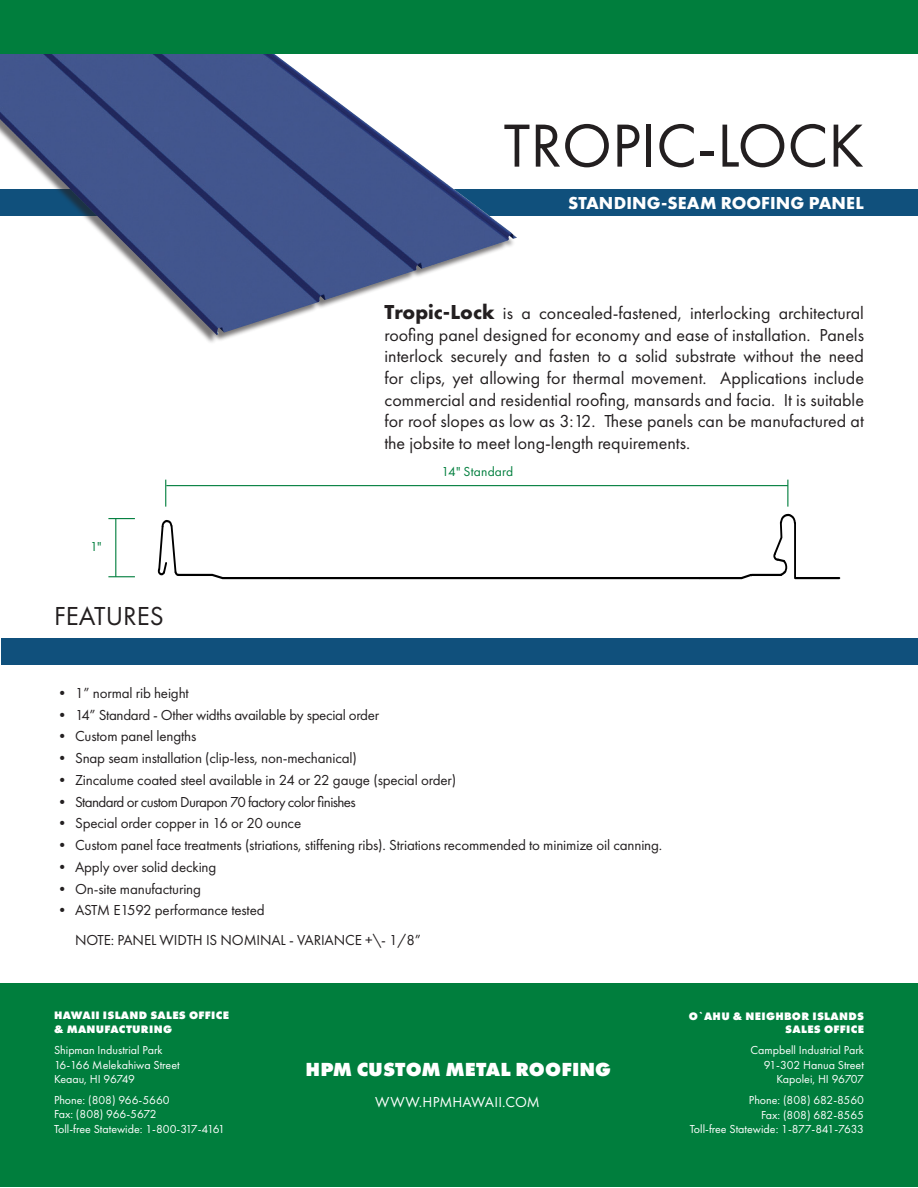
<style>
.page{position:relative;width:918px;height:1188px;background:#fff}
.page>*{position:absolute;margin:0;border:0;box-sizing:border-box;transform-origin:0 0}
.t1{font:63px "Futura PT";color:#231f20}
.t2{font:27px "Futura PT";color:#231f20}
.t3{font:800 19.65px "Futura PT";color:#fff}
.t4{font:18px/21.6px "Futura PT";color:#231f20;text-align:justify}
.t5{font:700 18px "Futura PT";letter-spacing:.01em;color:#fff}
.t6{font:15px/30px "Futura PT";letter-spacing:-.01em;color:#231f20}
.t7{font:15px "Futura PT";letter-spacing:-.04em;color:#231f20}
.t8{font:15px "Futura PT";letter-spacing:.005em;color:#fff}
.t9{font:13.5px "Futura PT";letter-spacing:.01em;color:#007e3d}
.t10{font:12px "Futura PT";color:#fff}
.t11{font:12px "Futura PT";letter-spacing:-.025em;color:#fff}
.t12{font:800 11.25px/13.5px "Futura PT";letter-spacing:.025em;color:#fff;text-align:right}
.s1{font-weight:700;font-size:21px}
</style>
<div class="page">
<div style="left:0;top:189px;width:918px;height:27px;background:#10507c"></div>
<img style="left:0;top:54px;width:517px;height:281px">
<div style="left:2px;top:638px;width:916px;height:27px;background:#10507c"></div>
<hr style="left:115px;top:519px;width:1px;height:58px;background:#007e3d">
<svg style="left:108px;top:518px;width:27px;height:1px"></svg>
<svg style="left:108px;top:576px;width:27px;height:1px"></svg>
<hr style="left:166px;top:485px;width:622px;height:1px;background:#007e3d">
<svg style="left:787px;top:480px;width:1px;height:27px"></svg>
<svg style="left:165px;top:480px;width:1px;height:27px"></svg>
<div style="left:0;top:0;width:918px;height:54px;background:#007e3d"></div>
<div style="left:0;top:984px;width:918px;height:203px;background:#007e3d"></div>
<svg style="left:158px;top:514px;width:683px;height:65px"></svg>
<p class="t1" style="left:504px;top:108px;width:362px">TROPIC-LOCK</p>
<p class="t5" style="left:568px;top:191px;width:297px">STANDING-SEAM ROOFING PANEL</p>
<p class="t9" style="left:90px;top:538px;width:13px">1"</p>
<p class="t2" style="left:54px;top:600px;width:111px">FEATURES</p>
<p class="t4" style="left:384px;top:302px;width:481px"><span class="s1">Tropic-Lock</span> is a concealed-fastened, interlocking architectural roofing panel designed for economy and ease of installation. Panels interlock securely and fasten to a solid substrate without the need for clips, yet allowing for thermal movement. Applications include commercial and residential roofing, mansards and facia. It is suitable for roof slopes as low as 3:12. These panels can be manufactured at the jobsite to meet long-length requirements.</p>
<p class="t9" style="left:441px;top:464px;width:74px">14" Standard</p>
<p class="t6" style="left:55px;top:678px;width:136px">• 1” normal rib height</p>
<p class="t6" style="left:55px;top:700px;width:326px">• 14” Standard - Other widths available by special order</p>
<p class="t6" style="left:55px;top:721px;width:143px">• Custom panel lengths</p>
<p class="t6" style="left:55px;top:743px;width:304px">• Snap seam installation (clip-less, non-mechanical)</p>
<p class="t6" style="left:55px;top:765px;width:403px">• Zincalume coated steel available in 24 or 22 gauge (special order)</p>
<p class="t7" style="left:55px;top:793px;width:302px">• Standard or custom Durapon 70 factory color finishes</p>
<p class="t6" style="left:55px;top:808px;width:248px">• Special order copper in 16 or 20 ounce</p>
<p class="t6" style="left:55px;top:830px;width:609px">• Custom panel face treatments (striations, stiffening ribs). Striations recommended to minimize oil canning.</p>
<p class="t6" style="left:55px;top:852px;width:163px">• Apply over solid decking</p>
<p class="t6" style="left:55px;top:874px;width:148px">• On-site manufacturing</p>
<p class="t6" style="left:75px;top:895px;width:347px;text-indent:-20px">• ASTM E1592 performance tested<br>NOTE: PANEL WIDTH IS NOMINAL - VARIANCE +\- 1/8”</p>
<p class="t12" style="left:54px;top:1009px;width:177px">HAWAII ISLAND SALES OFFICE</p>
<p class="t12" style="left:54px;top:1022px;width:120px">&amp; MANUFACTURING</p>
<p class="t10" style="left:54px;top:1043px;width:110px">Shipman Industrial Park</p>
<p class="t10" style="left:54px;top:1057px;width:127px">16-166 Melekahiwa Street</p>
<p class="t11" style="left:54px;top:1072px;width:83px">Keaau, HI 96749</p>
<p class="t10" style="left:54px;top:1093px;width:117px">Phone: (808) 966-5660</p>
<p class="t10" style="left:54px;top:1107px;width:104px">Fax: (808) 966-5672</p>
<p class="t10" style="left:54px;top:1122px;width:173px">Toll-free Statewide: 1-800-317-4161</p>
<p class="t3" style="left:306px;top:1057px;width:307px">HPM CUSTOM METAL ROOFING</p>
<p class="t8" style="left:375px;top:1093px;width:166px">WWW.HPMHAWAII.COM</p>
<p class="t12" style="left:689px;top:1009px;width:177px">O`AHU &amp; NEIGHBOR ISLANDS<br>SALES OFFICE</p>
<p class="t10" style="left:750px;top:1043px;width:115px">Campbell Industrial Park</p>
<p class="t10" style="left:764px;top:1057px;width:102px">91-302 Hanua Street</p>
<p class="t10" style="left:777px;top:1072px;width:89px">Kapolei, HI 96707</p>
<p class="t10" style="left:749px;top:1093px;width:117px">Phone: (808) 682-8560</p>
<p class="t10" style="left:761px;top:1107px;width:104px">Fax: (808) 682-8565</p>
<p class="t10" style="left:690px;top:1122px;width:176px">Toll-free Statewide: 1-877-841-7633</p>
</div>
